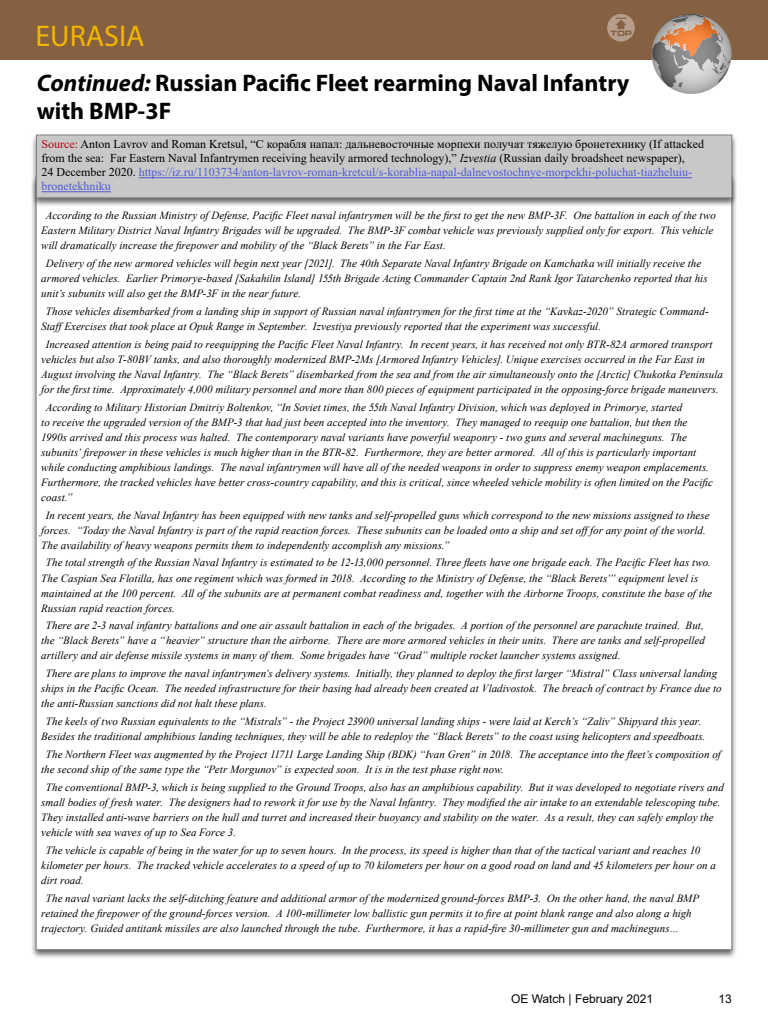
<style>
.page{position:relative;width:768px;height:1024px;background:#fff}
.page>*{position:absolute;margin:0;border:0;box-sizing:border-box;transform-origin:0 0}
.t1{font:30px "Myriad Pro";color:#f3b500}
.t2{font:700 24px/28px "Myriad Pro";color:#000}
.t3{font:12px/14px "Times New Roman";color:#000}
.t4{font:12px "Arial";color:#000}
.t5{font:italic 11px/15px "Times New Roman";color:#000}
.s1{font-style:italic}
.s2{color:#be000b}
.s3{color:#4f5cd6}
</style>
<div class="page">
<div style="left:30px;top:175px;width:707px;height:784px;background:#000;opacity:.6"></div>
<div style="left:36px;top:177px;width:696px;height:773px;background:#fff"></div>
<div style="left:31px;top:133px;width:706px;height:74px;background:#000;opacity:.6"></div>
<div style="left:37px;top:135px;width:695px;height:63px;background:#c8c8c8"></div>
<hr style="left:139px;top:177px;width:553px;height:1px;background:#4f5cd6">
<hr style="left:42px;top:191px;width:69px;height:1px;background:#4f5cd6">
<div style="left:36px;top:135px;width:696px;height:63px;border:1px solid #808080"></div>
<div style="left:0;top:0;width:768px;height:60px;background:#856141"></div>
<svg style="left:607px;top:14px;width:28px;height:28px"></svg>
<svg style="left:652px;top:14px;width:59px;height:73px"></svg>
<svg style="left:652px;top:14px;width:80px;height:80px;background:#ad9a8f"></svg>
<h1 class="t1" style="left:36px;top:17px;width:111px">EURASIA</h1>
<h2 class="t2" style="left:37px;top:68px;width:594px"><span class="s1">Continued:</span> Russian Pacific Fleet rearming Naval Infantry with BMP-3F</h2>
<p class="t3" style="left:42px;top:137px;width:664px"><span class="s2">Source:</span> Anton Lavrov and Roman Kretsul, “С корабля напал: дальневосточные морпехи получат тяжелую бронетехнику (If attacked from the sea: Far Eastern Naval Infantrymen receiving heavily armored technology),” <span class="s1">Izvestia</span> (Russian daily broadsheet newspaper),<br>24 December 2020. <span class="s3">https://iz.ru/1103734/anton-lavrov-roman-kretcul/s-korablia-napal-dalnevostochnye-morpekhi-poluchat-tiazheluiu&shy;bronetekhniku</span></p>
<p class="t5" style="left:41px;top:208px;width:676px;text-indent:4px">According to the Russian Ministry of Defense, Pacific Fleet naval infantrymen will be the first to get the new BMP-3F. One battalion in each of the two<br>Eastern Military District Naval Infantry Brigades will be upgraded. The BMP-3F combat vehicle was previously supplied only for export. This vehicle will dramatically increase the firepower and mobility of the “Black Berets” in the Far East.</p>
<p class="t5" style="left:41px;top:256px;width:668px;text-indent:4px">Delivery of the new armored vehicles will begin next year [2021]. The 40th Separate Naval Infantry Brigade on Kamchatka will initially receive the armored vehicles. Earlier Primorye-based [Sakahilin Island] 155th Brigade Acting Commander Captain 2nd Rank Igor Tatarchenko reported that his unit’s subunits will also get the BMP-3F in the near future.</p>
<p class="t5" style="left:41px;top:304px;width:669px;text-indent:4px">Those vehicles disembarked from a landing ship in support of Russian naval infantrymen for the first time at the “Kavkaz-2020” Strategic Command-<br>StaffExercises that took place at Opuk Range in September. Izvestiya previously reported that the experiment was successful.</p>
<p class="t5" style="left:41px;top:336px;width:683px;text-indent:4px">Increased attention is being paid to reequipping the Pacific Fleet Naval Infantry. In recent years, it has received not only BTR-82A armored transport vehicles but also T-80BV tanks, and also thoroughly modernized BMP-2Ms [Armored Infantry Vehicles]. Unique exercises occurred in the Far East in August involving the Naval Infantry. The “Black Berets” disembarked from the sea and from the air simultaneously onto the [Arctic] Chukotka Peninsula for the first time. Approximately 4,000 military personnel and more than 800 pieces of equipment participated in the opposing-force brigade maneuvers.</p>
<p class="t5" style="left:41px;top:399px;width:673px;text-indent:4px">According to Military Historian Dmitriy Boltenkov, “In Soviet times, the 55th Naval Infantry Division, which was deployed in Primorye, started<br>to receive the upgraded version of the BMP-3 that had just been accepted into the inventory. They managed to reequip one battalion, but then the 1990s arrived and this process was halted. The contemporary naval variants have powerful weaponry - two guns and several machineguns. The subunits’ firepower in these vehicles is much higher than in the BTR-82. Furthermore, they are better armored. All of this is particularly important while conducting amphibious landings. The naval infantrymen will have all of the needed weapons in order to suppress enemy weapon emplacements.<br>Furthermore, the tracked vehicles have better cross-country capability, and this is critical, since wheeled vehicle mobility is often limited on the Pacific coast.”</p>
<p class="t5" style="left:41px;top:507px;width:670px;text-indent:4px">In recent years, the Naval Infantry has been equipped with new tanks and self-propelled guns which correspond to the new missions assigned to these forces. “Today the Naval Infantry is part of the rapid reaction forces. These subunits can be loaded onto a ship and set offfor any point of the world.<br>The availability of heavy weapons permits them to independently accomplish any missions.”</p>
<p class="t5" style="left:41px;top:555px;width:672px;text-indent:4px">The total strength of the Russian Naval Infantry is estimated to be 12-13,000 personnel. Three fleets have one brigade each. The Pacific Fleet has two.<br>The Caspian Sea Flotilla, has one regiment which was formed in 2018. According to the Ministry of Defense, the “Black Berets’” equipment level is maintained at the 100 percent. All of the subunits are at permanent combat readiness and, together with the Airborne Troops, constitute the base of the Russian rapid reaction forces.</p>
<p class="t5" style="left:41px;top:618px;width:665px;text-align:justify;text-indent:4px">There are 2-3 naval infantry battalions and one air assault battalion in each of the brigades. A portion of the personnel are parachute trained. But, the “Black Berets” have a “heavier” structure than the airborne. There are more armored vehicles in their units. There are tanks and self-propelled artillery and air defense missile systems in many of them. Some brigades have “Grad” multiple rocket launcher systems assigned.</p>
<p class="t5" style="left:41px;top:666px;width:682px;text-indent:4px">There are plans to improve the naval infantrymen’s delivery systems. Initially, they planned to deploy the first larger “Mistral” Class universal landing ships in the Pacific Ocean. The needed infrastructure for their basing had already been created at Vladivostok. The breach of contract by France due to the anti-Russian sanctions did not halt these plans.</p>
<p class="t5" style="left:41px;top:714px;width:666px;text-align:center">The keels of two Russian equivalents to the “Mistrals” - the Project 23900 universal landing ships - were laid at Kerch’s “Zaliv” Shipyard this year.<br>Besides the traditional amphibious landing techniques, they will be able to redeploy the “Black Berets” to the coast using helicopters and speedboats.</p>
<p class="t5" style="left:41px;top:747px;width:681px;text-indent:4px">The Northern Fleet was augmented by the Project 11711 Large Landing Ship (BDK) “Ivan Gren” in 2018. The acceptance into the fleet’s composition of the second ship of the same type the “Petr Morgunov” is expected soon. It is in the test phase right now.</p>
<p class="t5" style="left:41px;top:779px;width:684px;text-indent:4px">The conventional BMP-3, which is being supplied to the Ground Troops, also has an amphibious capability. But it was developed to negotiate rivers and small bodies of fresh water. The designers had to rework it for use by the Naval Infantry. They modified the air intake to an extendable telescoping tube.<br>They installed anti-wave barriers on the hull and turret and increased their buoyancy and stability on the water. As a result, they can safely employ the vehicle with sea waves of up to Sea Force 3.</p>
<p class="t5" style="left:41px;top:842px;width:676px;text-indent:4px">The vehicle is capable of being in the water for up to seven hours. In the process, its speed is higher than that of the tactical variant and reaches 10 kilometer per hours. The tracked vehicle accelerates to a speed of up to 70 kilometers per hour on a good road on land and 45 kilometers per hour on a dirt road.</p>
<p class="t5" style="left:41px;top:890px;width:659px;text-indent:4px">The naval variant lacks the self-ditching feature and additional armor of the modernized ground-forces BMP-3. On the other hand, the naval BMP retained the firepower of the ground-forces version. A 100-millimeter low ballistic gun permits it to fire at point blank range and also along a high trajectory. Guided antitank missiles are also launched through the tube. Furthermore, it has a rapid-fire 30-millimeter gun and machineguns…</p>
<p class="t4" style="left:511px;top:990px;width:144px">OE Watch | February 2021</p>
<p class="t4" style="left:719px;top:990px;width:15px">13</p>
</div>
